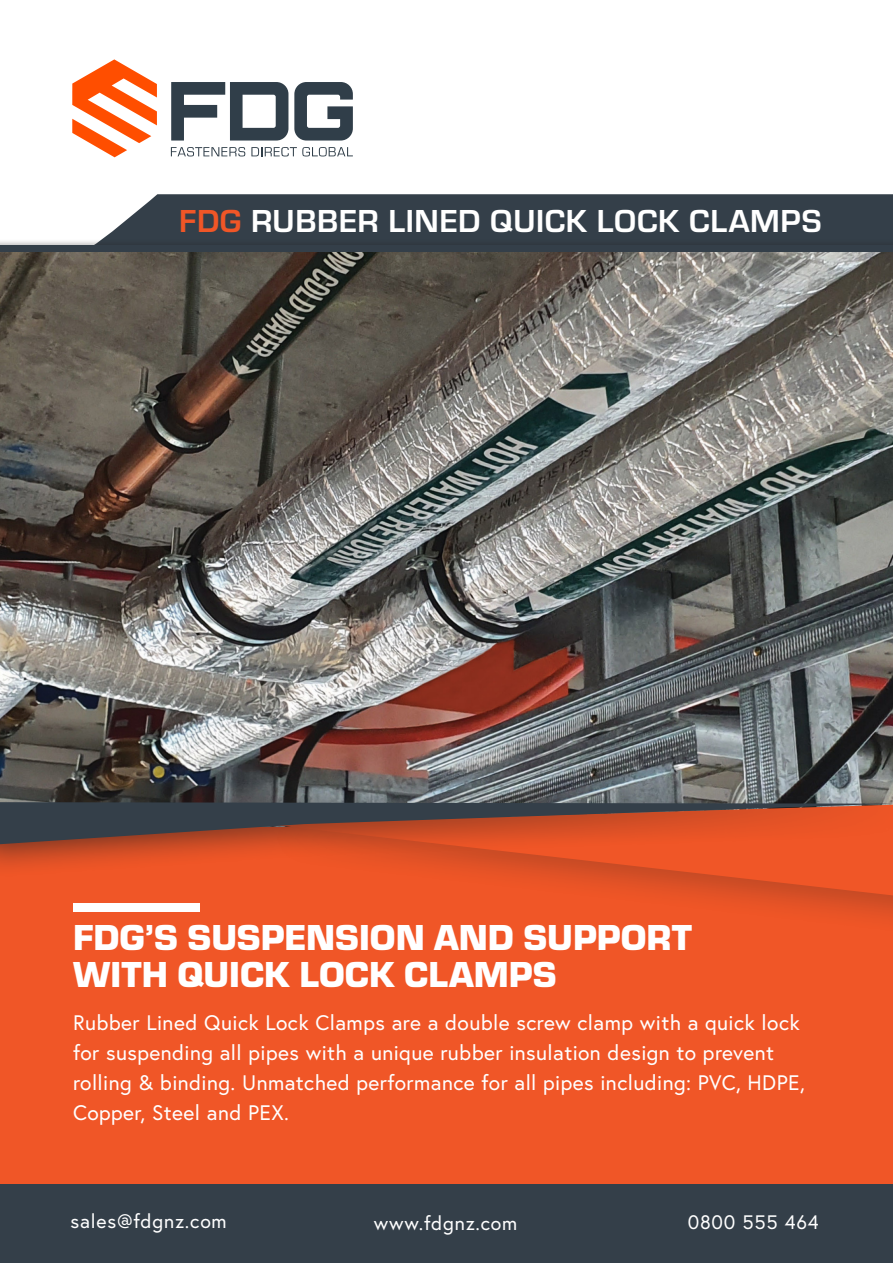
<style>
.page{position:relative;width:893px;height:1263px;background:#fff}
.page>*{position:absolute;margin:0;border:0;box-sizing:border-box;transform-origin:0 0}
.t1{font:900 37.5px/37.5px "Eurostile";color:#fff}
.t2{font:700 33px "Eurostile";letter-spacing:.02em;color:#fff}
.t3{font:21px/30px "Europa";letter-spacing:.02em;color:#fff}
.t4{font:19.5px "Europa";letter-spacing:.04em;color:#fff}
.s1{color:#f05627}
</style>
<div class="page">
<div style="left:103px;top:194px;width:790px;height:44px;background:#343f49"></div>
<div style="left:0;top:238px;width:893px;height:18px;background:#231f20;opacity:.27"></div>
<div style="left:0;top:245px;width:893px;height:8px;background:#343f49"></div>
<svg style="left:171px;top:82px;width:117px;height:59px"></svg>
<svg style="left:294px;top:82px;width:59px;height:59px"></svg>
<svg style="left:171px;top:147px;width:74px;height:9px"></svg>
<svg style="left:251px;top:147px;width:102px;height:9px"></svg>
<svg style="left:72px;top:59px;width:85px;height:98px"></svg>
<img style="left:0;top:252px;width:893px;height:527px">
<div style="left:0;top:827px;width:893px;height:374px;background:#f05627"></div>
<div style="left:264px;top:789px;width:629px;height:151px;background:#231f20;opacity:.25"></div>
<svg style="left:264px;top:877px;width:629px;height:18px"></svg>
<div style="left:0;top:779px;width:893px;height:98px;background:#231f20;opacity:.65"></div>
<svg style="left:0;top:802px;width:893px;height:42px"></svg>
<div style="left:73px;top:903px;width:127px;height:9px;background:#fff"></div>
<div style="left:0;top:1185px;width:893px;height:78px;background:#343f49"></div>
<h2 class="t2" style="left:179px;top:197px;width:644px"><span class="s1">FDG</span> RUBBER LINED QUICK LOCK CLAMPS</h2>
<h1 class="t1" style="left:73px;top:916px;width:621px">FDG’S SUSPENSION AND SUPPORT<br>WITH QUICK LOCK CLAMPS</h1>
<p class="t3" style="left:73px;top:1007px;width:733px">Rubber Lined Quick Lock Clamps are a double screw clamp with a quick lock for suspending all pipes with a unique rubber insulation design to prevent rolling &amp; binding. Unmatched performance for all pipes including: PVC, HDPE, Copper, Steel and PEX.</p>
<p class="t4" style="left:70px;top:1209px;width:158px">sales@fdgnz.com</p>
<p class="t4" style="left:374px;top:1210px;width:145px">www.fdgnz.com</p>
<p class="t4" style="left:688px;top:1209px;width:133px">0800 555 464</p>
<p class="t4" style="left:66px;top:1213px;width:158px">sales@fdgnz.com</p>
<p class="t4" style="left:684px;top:1218px;width:133px">0800 555 464</p>
</div>
